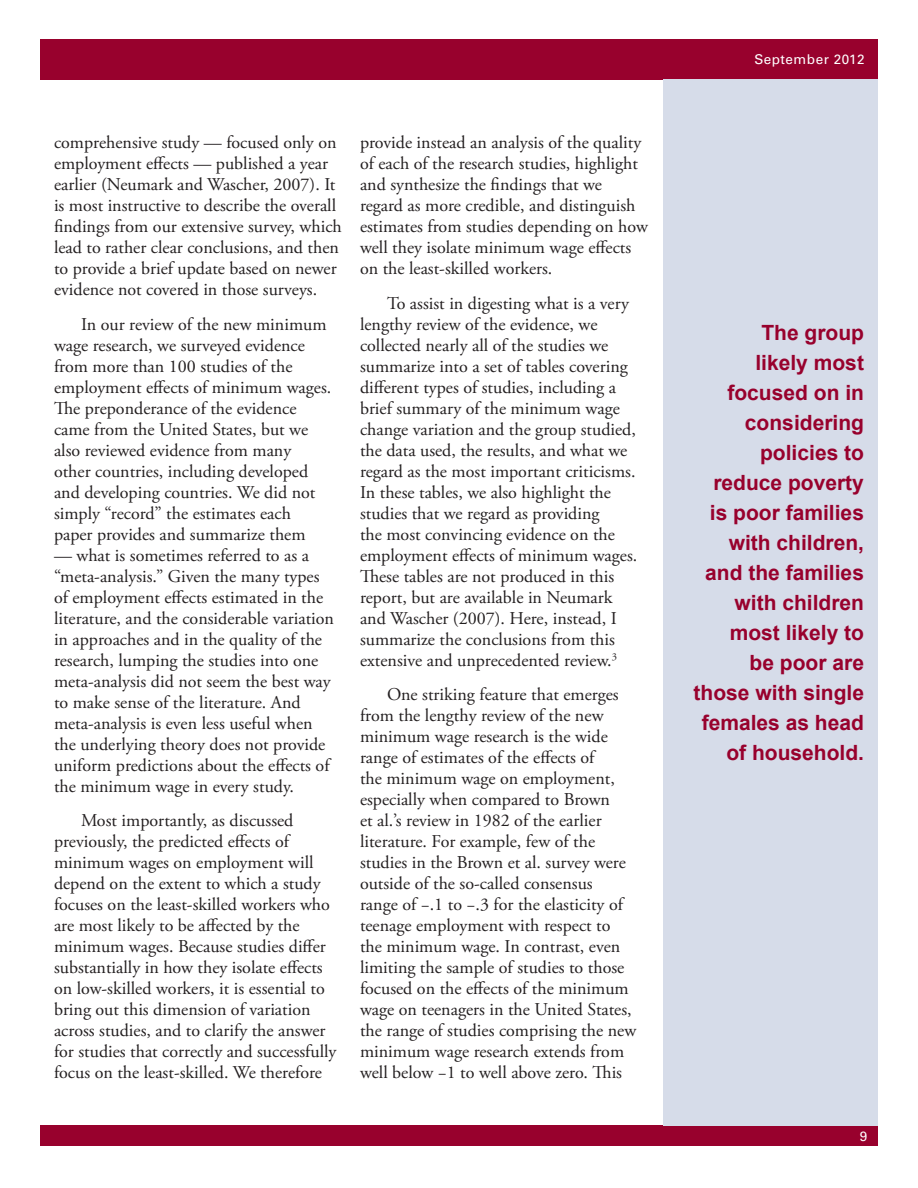
<style>
.page{position:relative;width:918px;height:1188px;background:#fff}
.page>*{position:absolute;margin:0;border:0;box-sizing:border-box;transform-origin:0 0}
.t1{font:700 21px/30px "Arial";color:#98012d;text-align:right}
.t2{font:18px/21px "Adobe Garamond Pro";color:#231f20}
.t3{font:13.5px "Univers";letter-spacing:.04em;color:#fff}
</style>
<div class="page">
<div style="left:40px;top:39px;width:838px;height:40px;background:#98012d"></div>
<div style="left:40px;top:1126px;width:838px;height:20px;background:#98012d"></div>
<div style="left:663px;top:79px;width:215px;height:1047px;background:#d6dce9"></div>
<p class="t2" style="left:54px;top:132px;width:289px">comprehensive study — focused only on employment effects — published a year earlier (Neumark and Wascher, 2007). It is most instructive to describe the overall findings from our extensive survey, which lead to rather clear conclusions, and then to provide a brief update based on newer evidence not covered in those surveys.</p>
<p class="t2" style="left:54px;top:314px;width:279px;text-indent:27px">In our review of the new minimum wage research, we surveyed evidence from more than 100 studies of the employment effects of minimum wages.<br>The preponderance of the evidence came from the United States, but we also reviewed evidence from many other countries, including developed and developing countries. We did not simply “record” the estimates each paper provides and summarize them</p>
<p class="t2" style="left:54px;top:545px;width:282px">— what is sometimes referred to as a “meta-analysis.” Given the many types of employment effects estimated in the literature, and the considerable variation in approaches and in the quality of the research, lumping the studies into one meta-analysis did not seem the best way to make sense of the literature. And meta-analysis is even less useful when the underlying theory does not provide uniform predictions about the effects of the minimum wage in every study.</p>
<p class="t2" style="left:54px;top:811px;width:284px;text-indent:27px">Most importantly, as discussed previously, the predicted effects of minimum wages on employment will depend on the extent to which a study focuses on the least-skilled workers who are most likely to be affected by the minimum wages. Because studies differ substantially in how they isolate effects on low-skilled workers, it is essential to bring out this dimension of variation across studies, and to clarify the answer for studies that correctly and successfully focus on the least-skilled. We therefore</p>
<p class="t2" style="left:360px;top:133px;width:289px">provide instead an analysis of the quality of each of the research studies, highlight and synthesize the findings that we regard as more credible, and distinguish estimates from studies depending on how well they isolate minimum wage effects on the least-skilled workers.</p>
<p class="t2" style="left:360px;top:293px;width:279px;text-indent:27px">To assist in digesting what is a very lengthy review of the evidence, we collected nearly all of the studies we summarize into a set of tables covering different types of studies, including a brief summary of the minimum wage change variation and the group studied, the data used, the results, and what we regard as the most important criticisms.<br>In these tables, we also highlight the studies that we regard as providing<br>the most convincing evidence on the employment effects of minimum wages.<br>These tables are not produced in this report, but are available in Neumark and Wascher (2007). Here, instead, I summarize the conclusions from this extensive and unprecedented review.<sup>3</sup></p>
<p class="t2" style="left:360px;top:684px;width:278px;text-indent:27px">One striking feature that emerges from the lengthy review of the new minimum wage research is the wide range of estimates of the effects of<br>the minimum wage on employment, especially when compared to Brown<br>et al.’s review in 1982 of the earlier literature. For example, few of the studies in the Brown et al. survey were outside of the so-called consensus<br>range of −.1 to −.3 for the elasticity of teenage employment with respect to the minimum wage. In contrast, even limiting the sample of studies to those focused on the effects of the minimum wage on teenagers in the United States, the range of studies comprising the new minimum wage research extends from well below −1 to well above zero. This</p>
<p class="t3" style="left:754px;top:51px;width:112px">September 2012</p>
<p class="t1" style="left:694px;top:319px;width:172px">The group<br>likely most focused on in considering policies to reduce poverty is poor families with children, and the families with children most likely to<br>be poor are those with single females as head of household.</p>
<p class="t3" style="left:860px;top:1128px;width:9px">9</p>
</div>
